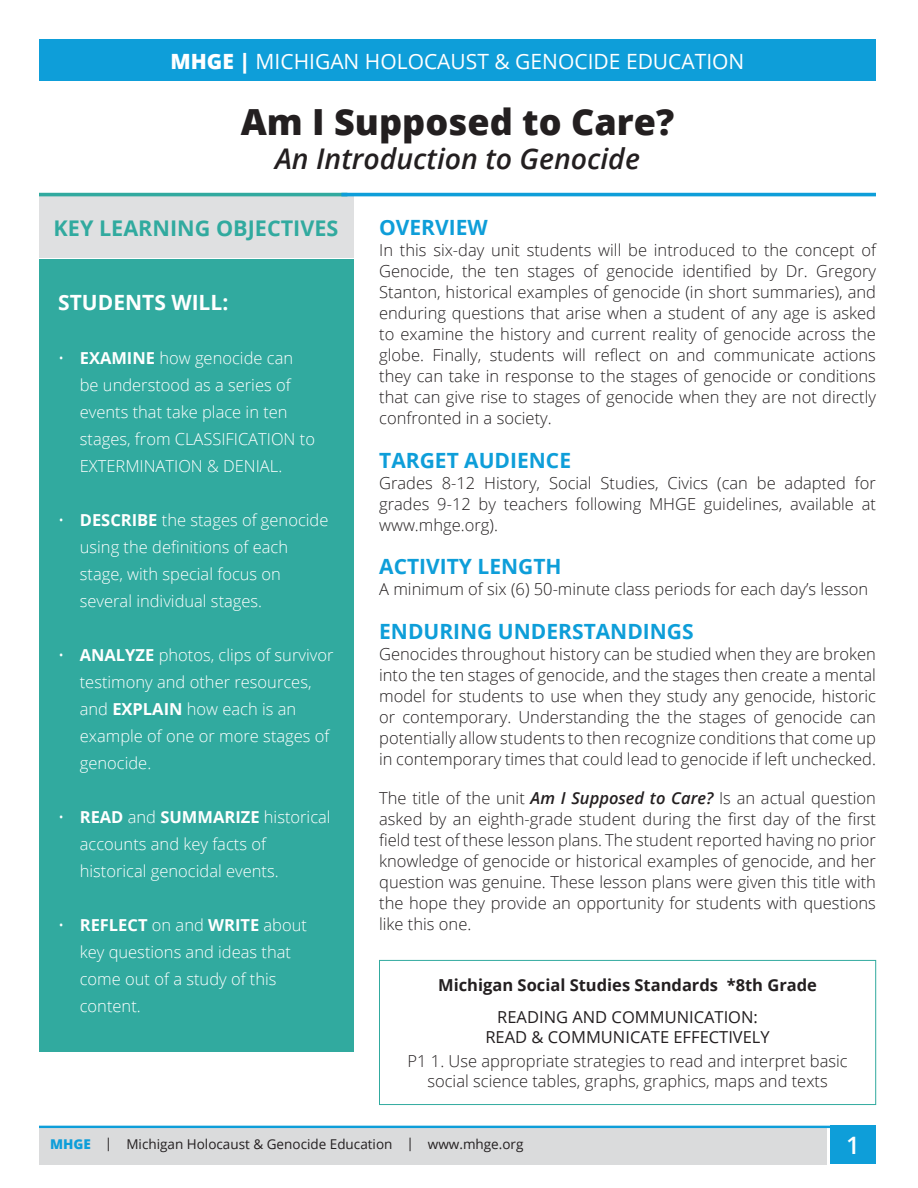
<style>
.page{position:relative;width:918px;height:1188px;background:#fff}
.page>*{position:absolute;margin:0;border:0;box-sizing:border-box;transform-origin:0 0}
.t1{font:800 36px "Open Sans";color:#231f20}
.t2{font:italic 600 28.5px "Open Sans";color:#231f20}
.t3{font:600 24px "Open Sans";color:#fff}
.t4{font:700 21.6px "Open Sans";color:#31aa9f}
.Light_Blue_Header{font:700 21px "Open Sans";color:#0e9ed9}
.t5{font:21px "Open Sans";color:#fff}
.Open_Main{font:700 21px "Open Sans";color:#fff}
.Open_Main-2{font:300 16.5px/21px "Open Sans";color:#231f20;text-align:justify}
.t6{font:300 16.5px/27px "Open Sans";color:#fff}
.t7{font:16.5px/19.8px "Open Sans";color:#231f20;text-align:center}
.t8{font:700 16.5px "Open Sans";color:#231f20}
.t9{font:13.5px "Open Sans";color:#231f20}
.s1{font-weight:800}
.s2{font-weight:700}
.s3{font-weight:600;font-style:italic}
.s4{font-weight:800;color:#0e9ed9}
</style>
<div class="page">
<div style="left:39px;top:259px;width:314px;height:793px;background:#31aa9f"></div>
<div style="left:39px;top:196px;width:314px;height:61px;background:#dfe0e1"></div>
<hr style="left:39px;top:193px;width:308px;height:3px;background:#31aa9f">
<div style="left:39px;top:1128px;width:787px;height:36px;background:#dadbdc"></div>
<hr style="left:39px;top:1126px;width:837px;height:2px;background:#0e9ed9">
<div style="left:830px;top:1126px;width:46px;height:38px;background:#0e9ed9"></div>
<hr style="left:341px;top:193px;width:535px;height:3px;background:#0e9ed9">
<div style="left:379px;top:960px;width:497px;height:145px;border:1px solid #31aa9f"></div>
<div style="left:39px;top:40px;width:837px;height:41px;background:#0e9ed9"></div>
<p class="t5" style="left:171px;top:47px;width:575px"><span class="s1">MHGE |</span> MICHIGAN HOLOCAUST &amp; GENOCIDE EDUCATION</p>
<p class="t1" style="left:241px;top:95px;width:435px">Am I Supposed to Care?</p>
<p class="t2" style="left:275px;top:139px;width:366px">An Introduction to Genocide</p>
<p class="t4" style="left:54px;top:212px;width:286px">KEY LEARNING OBJECTIVES</p>
<p class="Open_Main" style="left:58px;top:287px;width:172px">STUDENTS WILL:</p>
<p class="t6" style="left:80px;top:344px;width:237px;text-indent:-22px">• <span class="s2">EXAMINE</span> how genocide can be understood as a series of events that take place in ten stages, from CLASSIFICATION to<br>EXTERMINATION &amp; DENIAL.</p>
<p class="t6" style="left:80px;top:506px;width:250px;text-indent:-22px">• <span class="s2">DESCRIBE</span> the stages of genocide using the definitions of each stage, with special focus on several individual stages.</p>
<p class="t6" style="left:80px;top:641px;width:255px;text-indent:-22px">• <span class="s2">ANALYZE</span> photos, clips of survivor testimony and other resources, and <span class="s2">EXPLAIN</span> how each is an example of one or more stages of genocide.</p>
<p class="t6" style="left:80px;top:803px;width:252px;text-indent:-22px">• <span class="s2">READ</span> and <span class="s2">SUMMARIZE</span> historical accounts and key facts of historical genocidal events.</p>
<p class="t6" style="left:80px;top:911px;width:229px;text-indent:-22px">• <span class="s2">REFLECT</span> on and <span class="s2">WRITE</span> about key questions and ideas that come out of a study of this content.</p>
<p class="Light_Blue_Header" style="left:379px;top:213px;width:110px">OVERVIEW</p>
<p class="Open_Main-2" style="left:379px;top:239px;width:498px">In this six-day unit students will be introduced to the concept of Genocide, the ten stages of genocide identified by Dr. Gregory Stanton, historical examples of genocide (in short summaries), and enduring questions that arise when a student of any age is asked to examine the history and current reality of genocide across the globe. Finally, students will reflect on and communicate actions they can take in response to the stages of genocide or conditions that can give rise to stages of genocide when they are not directly confronted in a society.</p>
<p class="Light_Blue_Header" style="left:379px;top:445px;width:193px">TARGET AUDIENCE</p>
<p class="Open_Main-2" style="left:379px;top:472px;width:498px">Grades 8-12 History, Social Studies, Civics (can be adapted for grades 9-12 by teachers following MHGE guidelines, available at www.mhge.org).</p>
<p class="Light_Blue_Header" style="left:379px;top:552px;width:184px">ACTIVITY LENGTH</p>
<p class="Open_Main-2" style="left:379px;top:578px;width:490px">A minimum of six (6) 50-minute class periods for each day’s lesson</p>
<p class="Light_Blue_Header" style="left:379px;top:616px;width:316px">ENDURING UNDERSTANDINGS</p>
<p class="Open_Main-2" style="left:379px;top:643px;width:498px">Genocides throughout history can be studied when they are broken into the ten stages of genocide, and the stages then create a mental model for students to use when they study any genocide, historic or contemporary. Understanding the the stages of genocide can potentially allow students to then recognize conditions that come up in contemporary times that could lead to genocide if left unchecked.</p>
<p class="Open_Main-2" style="left:379px;top:787px;width:498px">The title of the unit <span class="s3">Am I Supposed to Care?</span> Is an actual question asked by an eighth-grade student during the first day of the first field test of these lesson plans. The student reported having no prior knowledge of genocide or historical examples of genocide, and her question was genuine. These lesson plans were given this title with the hope they provide an opportunity for students with questions like this one.</p>
<p class="t8" style="left:438px;top:973px;width:380px">Michigan Social Studies Standards *8th Grade</p>
<p class="t7" style="left:485px;top:1006px;width:286px">READING AND COMMUNICATION:<br>READ &amp; COMMUNICATE EFFECTIVELY</p>
<p class="Open_Main-2" style="left:408px;top:1051px;width:442px;line-height:19.8px;text-align:center">P1 1. Use appropriate strategies to read and interpret basic social science tables, graphs, graphics, maps and texts</p>
<p class="t9" style="left:50px;top:1135px;width:475px"><span class="s4">MHGE</span> | Michigan Holocaust &amp; Genocide Education | www.mhge.org</p>
<p class="t3" style="left:846px;top:1129px;width:15px">1</p>
</div>
